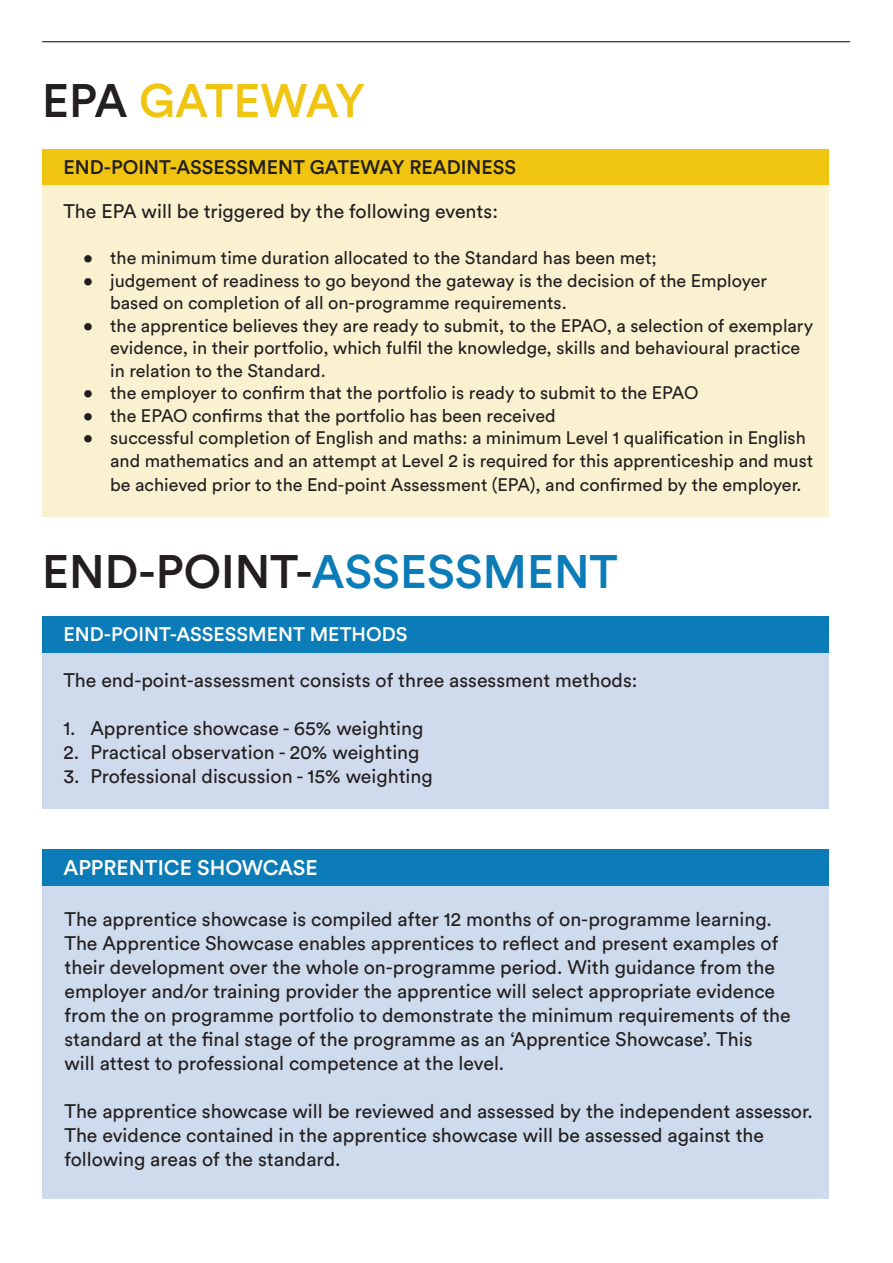
<style>
.page{position:relative;width:893px;height:1263px;background:#fff}
.page>*{position:absolute;margin:0;border:0;box-sizing:border-box;transform-origin:0 0}
.t1{font:500 46.5px "Circular Std";color:#231f20}
.t2{font:500 46.5px "Circular Std";letter-spacing:-.02em;color:#f0c512}
.t3{font:500 21px "Circular Std";color:#fff}
.t4{font:19.5px/24px "Circular Std";color:#231f20}
.t5{font:500 19.5px "Circular Std";color:#231f20}
.t6{font:500 19.5px "Circular Std";color:#fff}
.t7{font:18px/22.5px "Circular Std";color:#231f20}
.s1{color:#231f20}
.s2{color:#0b7cb7}
</style>
<div class="page">
<hr style="left:42px;top:41px;width:808px;height:1px;background:#000">
<div style="left:42px;top:149px;width:787px;height:36px;background:#f0c512"></div>
<div style="left:42px;top:185px;width:787px;height:332px;background:#faf1d1"></div>
<div style="left:42px;top:616px;width:787px;height:37px;background:#0b7cb7"></div>
<div style="left:42px;top:653px;width:787px;height:155px;background:#cfdbed"></div>
<div style="left:42px;top:849px;width:787px;height:350px;background:#cedbec"></div>
<div style="left:42px;top:849px;width:787px;height:37px;background:#0b7cb7"></div>
<p class="t2" style="left:42px;top:72px;width:324px"><span class="s1">EPA</span> GATEWAY</p>
<p class="t5" style="left:63px;top:155px;width:454px">END-POINT-ASSESSMENT GATEWAY READINESS</p>
<p class="t4" style="left:63px;top:198px;width:436px">The EPA will be triggered by the following events:</p>
<p class="t7" style="left:83px;top:246px;width:575px">• the minimum time duration allocated to the Standard has been met;</p>
<p class="t7" style="left:110px;top:269px;width:658px;text-indent:-27px">• judgement of readiness to go beyond the gateway is the decision of the Employer based on completion of all on-programme requirements.</p>
<p class="t7" style="left:110px;top:314px;width:705px;text-indent:-27px">• the apprentice believes they are ready to submit, to the EPAO, a selection of exemplary evidence, in their portfolio, which fulfil the knowledge, skills and behavioural practice in relation to the Standard.</p>
<p class="t7" style="left:83px;top:381px;width:617px">• the employer to confirm that the portfolio is ready to submit to the EPAO</p>
<p class="t7" style="left:83px;top:404px;width:474px">• the EPAO confirms that the portfolio has been received</p>
<p class="t7" style="left:110px;top:426px;width:704px;line-height:23.2px;text-indent:-27px">• successful completion of English and maths: a minimum Level 1 qualification in English and mathematics and an attempt at Level 2 is required for this apprenticeship and must be achieved prior to the End-point Assessment (EPA), and confirmed by the employer.</p>
<p class="t1" style="left:42px;top:542px;width:577px">END-POINT-<span class="s2">ASSESSMENT</span></p>
<p class="t6" style="left:63px;top:622px;width:345px">END-POINT-ASSESSMENT METHODS</p>
<p class="t4" style="left:63px;top:668px;width:576px">The end-point-assessment consists of three assessment methods:</p>
<p class="t4" style="left:63px;top:716px;width:361px">1. Apprentice showcase - 65% weighting</p>
<p class="t4" style="left:63px;top:740px;width:358px">2. Practical observation - 20% weighting</p>
<p class="t4" style="left:63px;top:764px;width:371px">3. Professional discussion - 15% weighting</p>
<p class="t3" style="left:63px;top:854px;width:256px">APPRENTICE SHOWCASE</p>
<p class="t4" style="left:64px;top:907px;width:709px">The apprentice showcase is compiled after 12 months of on-programme learning.</p>
<p class="t4" style="left:64px;top:931px;width:728px">The Apprentice Showcase enables apprentices to reflect and present examples of their development over the whole on-programme period. With guidance from the employer and/or training provider the apprentice will select appropriate evidence from the on programme portfolio to demonstrate the minimum requirements of the standard at the final stage of the programme as an ‘Apprentice Showcase’. This</p>
<p class="t4" style="left:64px;top:1051px;width:441px">will attest to professional competence at the level.</p>
<p class="t4" style="left:64px;top:1099px;width:750px">The apprentice showcase will be reviewed and assessed by the independent assessor.<br>The evidence contained in the apprentice showcase will be assessed against the following areas of the standard.</p>
</div>
